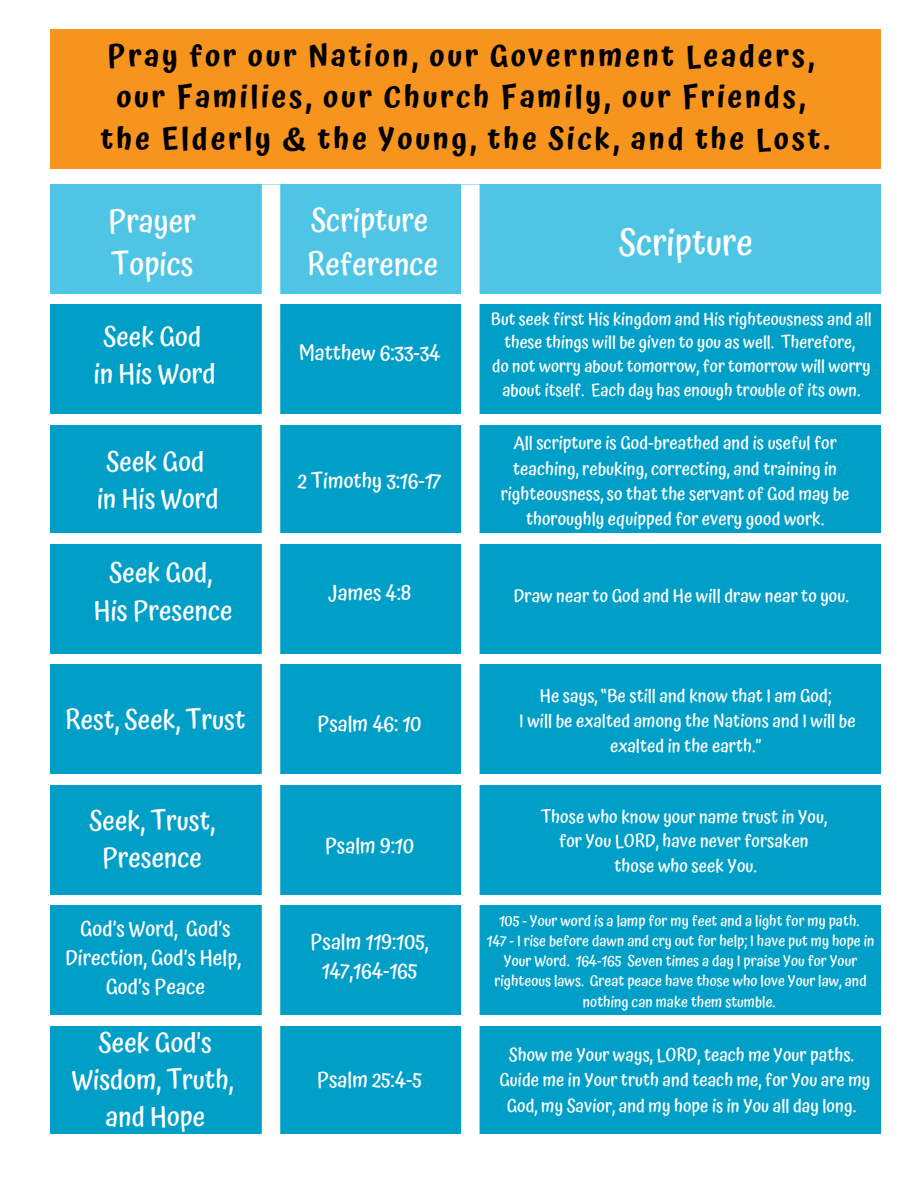
<style>
.page{position:relative;width:918px;height:1188px;background:#fff}
.page>*{position:absolute;margin:0;border:0;box-sizing:border-box;transform-origin:0 0}
.t1{font:500 36px "Atma";color:#fff}
.t2{font:500 31.5px/43.8px "Atma";color:#fff}
.t3{font:600 30px/41.7px "Atma";letter-spacing:.085em;color:#000;text-align:center}
.t4{font:500 27px/37.2px "Atma";color:#fff;text-align:center}
.t5{font:500 21px/29.2px "Atma";color:#fff;text-align:center}
.t6{font:500 18px/25px "Atma";color:#fff;text-align:center}
.t7{font:500 17.25px/23.7px "Atma";color:#fff;text-align:center}
.t8{font:500 15px/20.2px "Atma";color:#fff;text-align:center}
</style>
<div class="page">
<div style="left:50px;top:185px;width:831px;height:109px;background:#4ec5e4"></div>
<div style="left:50px;top:305px;width:831px;height:109px;background:#009fc8"></div>
<div style="left:50px;top:425px;width:831px;height:108px;background:#009fc8"></div>
<div style="left:50px;top:545px;width:831px;height:109px;background:#009fc8"></div>
<div style="left:50px;top:665px;width:831px;height:109px;background:#009fc8"></div>
<div style="left:50px;top:785px;width:831px;height:109px;background:#009fc8"></div>
<div style="left:50px;top:906px;width:831px;height:109px;background:#009fc8"></div>
<div style="left:50px;top:1026px;width:831px;height:108px;background:#009fc8"></div>
<div style="left:50px;top:29px;width:831px;height:140px;background:#f7941e"></div>
<svg style="left:461px;top:185px;width:19px;height:949px"></svg>
<div style="left:262px;top:185px;width:18px;height:949px;background:#fff"></div>
<h3 class="t3" style="left:101px;top:34px;width:731px">Pray for our Nation, our Government Leaders, our Families, our Church Family, our Friends, the Elderly &amp; the Young, the Sick, and the Lost.</h3>
<h2 class="t2" style="left:109px;top:199px;width:89px">Prayer<br>Topics</h2>
<h2 class="t2" style="left:307px;top:198px;width:133px">Scripture<br>Reference</h2>
<h3 class="t4" style="left:94px;top:318px;width:123px">Seek God in His Word</h3>
<h3 class="t4" style="left:97px;top:443px;width:123px">Seek God in His Word</h3>
<p class="t5" style="left:299px;top:338px;width:143px">Matthew 6:33-34</p>
<p class="t5" style="left:298px;top:466px;width:145px">2 Timothy 3:16-17</p>
<h1 class="t1" style="left:618px;top:221px;width:136px">Scripture</h1>
<p class="t7" style="left:491px;top:307px;width:382px">But seek first His kingdom and His righteousness and all these things will be given to you as well. Therefore,<br>do not worry about tomorrow, for tomorrow will worry about itself. Each day has enough trouble of its own.</p>
<p class="t6" style="left:501px;top:431px;width:350px">All scripture is God-breathed and is useful for teaching, rebuking, correcting, and training in righteousness, so that the servant of God may be thoroughly equipped for every good work.</p>
<h3 class="t4" style="left:94px;top:554px;width:140px">Seek God,<br>His Presence</h3>
<p class="t5" style="left:328px;top:578px;width:85px">James 4:8</p>
<p class="t6" style="left:514px;top:583px;width:336px">Draw near to God and He will draw near to you.</p>
<h3 class="t4" style="left:65px;top:701px;width:182px">Rest, Seek, Trust</h3>
<p class="t5" style="left:317px;top:709px;width:106px">Psalm 46: 10</p>
<h3 class="t4" style="left:89px;top:802px;width:127px">Seek, Trust,<br>Presence</h3>
<p class="t5" style="left:66px;top:914px;width:177px">God’s Word, God’s<br>Direction, God’s Help,<br>God’s Peace</p>
<h3 class="t4" style="left:72px;top:1024px;width:163px">Seek God's<br>Wisdom, Truth, and Hope</h3>
<p class="t5" style="left:325px;top:831px;width:91px">Psalm 9:10</p>
<p class="t5" style="left:311px;top:927px;width:119px">Psalm 119:105,<br>147,164-165</p>
<p class="t5" style="left:317px;top:1065px;width:106px">Psalm 25:4-5</p>
<p class="t6" style="left:519px;top:683px;width:338px">He says, “Be still and know that I am God;<br>I will be exalted among the Nations and I will be exalted in the earth.”</p>
<p class="t6" style="left:541px;top:804px;width:288px">Those who know your name trust in You, for You LORD, have never forsaken those who seek You.</p>
<p class="t8" style="left:487px;top:910px;width:389px">105 - Your word is a lamp for my feet and a light for my path.<br>147 - I rise before dawn and cry out for help; I have put my hope in Your Word. 164-165 Seven times a day I praise You for Your righteous laws. Great peace have those who love Your law, and nothing can make them stumble.</p>
<p class="t6" style="left:499px;top:1043px;width:372px">Show me Your ways, LORD, teach me Your paths.<br>Guide me in Your truth and teach me, for You are my<br>God, my Savior, and my hope is in You all day long.</p>
</div>
